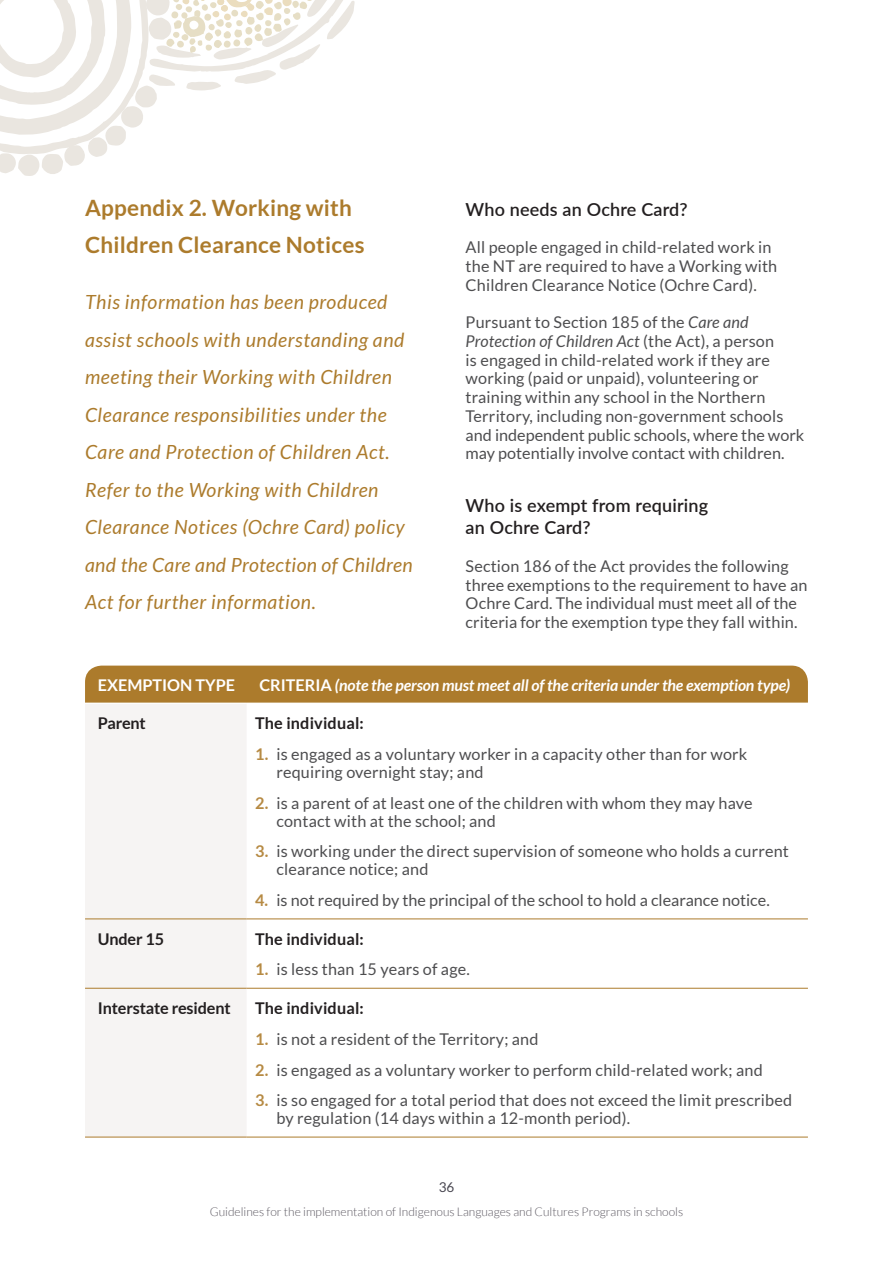
<style>
.page{position:relative;width:893px;height:1263px;background:#fff}
.page>*{position:absolute;margin:0;border:0;box-sizing:border-box;transform-origin:0 0}
.Heading_Two{font:700 22.5px/37.5px "Lato";letter-spacing:.01em;color:#ac7b2c}
.t1{font:italic 19.5px/37.5px "Lato";letter-spacing:.03em;color:#ac7b2c}
.Heading_Three{font:600 18px/21.6px "Lato";letter-spacing:.01em;color:#231f20}
.number_table{font:16.2px/18px "Lato";letter-spacing:.01em;color:#4d4d4f}
.Body{font:16.2px/18.8px "Lato";letter-spacing:.01em;color:#4d4d4f}
.Heading_Three-2{font:16.2px/18.8px "Lato";letter-spacing:.01em;color:#4d4d4f}
.Body-2{font:700 16.2px "Lato";letter-spacing:.01em;color:#231f20}
.Table_Highlight{font:700 16.2px "Lato";letter-spacing:-.01em;color:#231f20}
.Table_Heading{font:700 16.2px "Lato";color:#fff}
.Table_Heading-2{font:italic 700 15.9px "Lato";letter-spacing:-.01em;color:#fff}
.t2{font:13.5px "Lato";color:#484650}
.t3{font:300 12px "Lato";color:#5c5861}
.s1{font-style:italic}
.s2{font-style:normal;font-size:16.2px}
.s3{font-weight:700;color:#b68a43}
</style>
<div class="page">
<svg style="left:0;top:0;width:355px;height:176px"></svg>
<div style="left:85px;top:666px;width:723px;height:37px;background:#ac7b2c"></div>
<div style="left:85px;top:704px;width:162px;height:433px;background:#f6f4f3"></div>
<hr style="left:85px;top:918px;width:162px;height:1px;background:#ac7b2c">
<hr style="left:247px;top:918px;width:561px;height:1px;background:#ac7b2c">
<hr style="left:85px;top:988px;width:162px;height:1px;background:#ac7b2c">
<hr style="left:247px;top:988px;width:561px;height:1px;background:#ac7b2c">
<hr style="left:85px;top:1137px;width:162px;height:1px;background:#ac7b2c">
<hr style="left:247px;top:1137px;width:561px;height:1px;background:#ac7b2c">
<p class="Heading_Two" style="left:85px;top:188px;width:281px">Appendix 2. Working with<br>Children Clearance Notices</p>
<p class="t1" style="left:85px;top:284px;width:329px">This information has been produced assist schools with understanding and meeting their Working with Children Clearance responsibilities under the Care and Protection of Children Act.<br>Refer to the Working with Children Clearance Notices (Ochre Card) policy and the Care and Protection of Children Act for further information.</p>
<p class="Heading_Three" style="left:466px;top:197px;width:224px">Who needs an Ochre Card?</p>
<p class="Body" style="left:466px;top:238px;width:313px">All people engaged in child-related work in the NT are required to have a Working with<br>Children Clearance Notice (Ochre Card).</p>
<p class="Body" style="left:466px;top:313px;width:340px">Pursuant to Section 185 of the <span class="s1">Care and Protection of Children Act</span> (the Act), a person<br>is engaged in child-related work if they are working (paid or unpaid), volunteering or training within any school in the Northern Territory, including non-government schools and independent public schools, where the work may potentially involve contact with children.</p>
<p class="Heading_Three" style="left:466px;top:494px;width:244px">Who is exempt from requiring an Ochre Card?</p>
<p class="Heading_Three-2" style="left:466px;top:556px;width:343px">Section 186 of the Act provides the following three exemptions to the requirement to have an Ochre Card. The individual must meet all of the criteria for the exemption type they fall within.</p>
<p class="Table_Heading" style="left:98px;top:676px;width:139px">EXEMPTION TYPE</p>
<p class="Table_Heading-2" style="left:259px;top:676px;width:532px"><span class="s2">CRITERIA</span> (note the person must meet all of the criteria under the exemption type)</p>
<p class="Table_Highlight" style="left:98px;top:714px;width:50px">Parent</p>
<p class="Body-2" style="left:255px;top:714px;width:110px">The individual:</p>
<p class="number_table" style="left:276px;top:745px;width:472px;text-indent:-21px"><span class="s3">1.</span> is engaged as a voluntary worker in a capacity other than for work requiring overnight stay; and</p>
<p class="number_table" style="left:276px;top:794px;width:478px;text-indent:-21px"><span class="s3">2.</span> is a parent of at least one of the children with whom they may have contact with at the school; and</p>
<p class="number_table" style="left:276px;top:842px;width:514px;text-indent:-21px"><span class="s3">3.</span> is working under the direct supervision of someone who holds a current clearance notice; and</p>
<p class="number_table" style="left:255px;top:891px;width:516px"><span class="s3">4.</span> is not required by the principal of the school to hold a clearance notice.</p>
<p class="Table_Highlight" style="left:98px;top:929px;width:68px">Under 15</p>
<p class="Body-2" style="left:255px;top:929px;width:110px">The individual:</p>
<p class="number_table" style="left:255px;top:960px;width:216px"><span class="s3">1.</span> is less than 15 years of age.</p>
<p class="Table_Highlight" style="left:98px;top:999px;width:134px">Interstate resident</p>
<p class="Body-2" style="left:255px;top:999px;width:110px">The individual:</p>
<p class="number_table" style="left:255px;top:1030px;width:285px"><span class="s3">1.</span> is not a resident of the Territory; and</p>
<p class="number_table" style="left:255px;top:1060px;width:509px"><span class="s3">2.</span> is engaged as a voluntary worker to perform child-related work; and</p>
<p class="number_table" style="left:276px;top:1091px;width:517px;text-indent:-21px"><span class="s3">3.</span> is so engaged for a total period that does not exceed the limit prescribed by regulation (14 days within a 12-month period).</p>
<p class="t2" style="left:439px;top:1179px;width:17px">36</p>
<p class="t3" style="left:210px;top:1205px;width:475px">Guidelines for the implementation of Indigenous Languages and Cultures Programs in schools</p>
</div>
